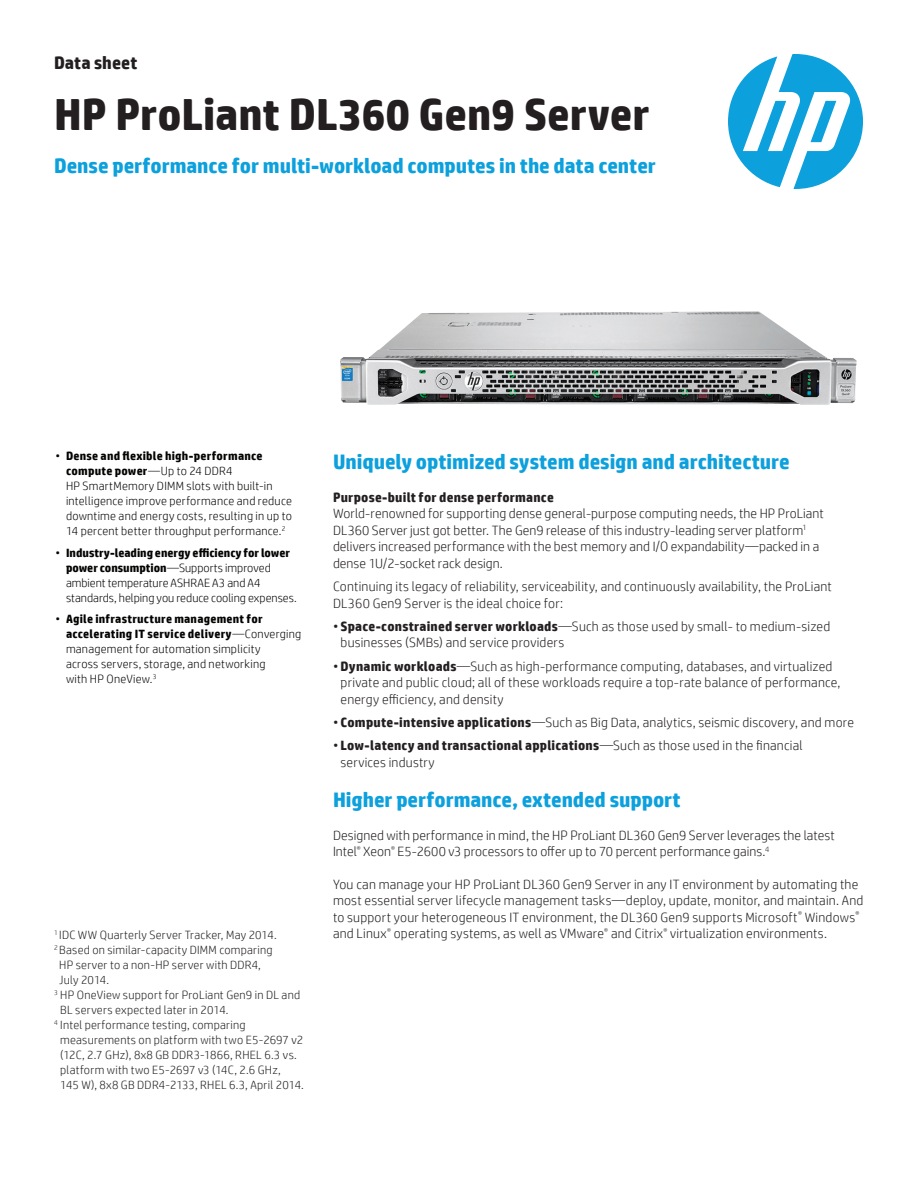
<style>
.page{position:relative;width:918px;height:1188px;background:#fff}
.page>*{position:absolute;margin:0;border:0;box-sizing:border-box;transform-origin:0 0}
.Cover_headline_30_32{font:700 45px "HP Simplified";color:#231f20}
.Subhead_14_16_bold_b{font:700 21px "HP Simplified";letter-spacing:-.005em;color:#0ca0dd}
.Cover_subhead_14_16{font:700 21px "HP Simplified";letter-spacing:-.005em;color:#0ca0dd}
.Document_type_for_30{font:700 18px "HP Simplified";color:#231f20}
.Body{font:300 13.5px/16.5px "HP Simplified";letter-spacing:.015em;color:#231f20}
.Body_before_bullet{font:300 13.5px/16.5px "HP Simplified";letter-spacing:.005em;color:#231f20}
.Body_header_bold{font:700 13.5px "HP Simplified";letter-spacing:.015em;color:#231f20}
.Footnotes{font:300 12px/15px "HP Simplified";letter-spacing:.02em;color:#231f20}
.t1{font:300 12px/15px "HP Simplified";letter-spacing:.02em;color:#040503}
.t2{font:300 12px/15px "HP Simplified";color:#040503}
.s1{font-weight:700}
</style>
<div class="page">
<svg style="left:728px;top:54px;width:135px;height:135px"></svg>
<img style="left:340px;top:311px;width:517px;height:94px">
<p class="Document_type_for_30" style="left:54px;top:52px;width:85px">Data sheet</p>
<p class="Cover_headline_30_32" style="left:54px;top:88px;width:597px">HP ProLiant DL360 Gen9 Server</p>
<p class="Cover_subhead_14_16" style="left:54px;top:153px;width:603px">Dense performance for multi-workload computes in the data center</p>
<p class="t1" style="left:66px;top:448px;width:228px;text-indent:-10px">• <span class="s1">Dense and flexible high-performance compute power</span>—Up to 24 DDR4<br>HP SmartMemory DIMM slots with built-in intelligence improve performance and reduce downtime and energy costs, resulting in up to 14 percent better throughput performance.<sup>2</sup></p>
<p class="t2" style="left:66px;top:545px;width:232px;text-indent:-10px">• <span class="s1">Industry-leading energy efficiency for lower power consumption</span>—Supports improved ambient temperature ASHRAE A3 and A4 standards, helping you reduce cooling expenses.</p>
<p class="t1" style="left:66px;top:611px;width:237px;text-indent:-10px">• <span class="s1">Agile infrastructure management for accelerating IT service delivery</span>—Converging management for automation simplicity<br>across servers, storage, and networking<br>with HP OneView.<sup>3</sup></p>
<p class="Footnotes" style="left:54px;top:927px;width:224px"><sup>1</sup> IDC WW Quarterly Server Tracker, May 2014.</p>
<p class="Footnotes" style="left:59px;top:942px;width:215px;text-indent:-5px"><sup>2</sup> Based on similar-capacity DIMM comparing<br>HP server to a non-HP server with DDR4,<br>July 2014.</p>
<p class="Footnotes" style="left:60px;top:987px;width:241px;text-indent:-6px"><sup>3</sup> HP OneView support for ProLiant Gen9 in DL and<br>BL servers expected later in 2014.</p>
<p class="Footnotes" style="left:60px;top:1017px;width:245px;text-indent:-6px"><sup>4</sup> Intel performance testing, comparing measurements on platform with two E5-2697 v2 (12C, 2.7 GHz), 8x8 GB DDR3-1866, RHEL 6.3 vs. platform with two E5-2697 v3 (14C, 2.6 GHz,<br>145 W), 8x8 GB DDR4-2133, RHEL 6.3, April 2014.</p>
<p class="Subhead_14_16_bold_b" style="left:333px;top:450px;width:458px">Uniquely optimized system design and architecture</p>
<p class="Body_header_bold" style="left:333px;top:489px;width:222px">Purpose-built for dense performance</p>
<p class="Body_before_bullet" style="left:333px;top:505px;width:492px">World-renowned for supporting dense general-purpose computing needs, the HP ProLiant DL360 Server just got better. The Gen9 release of this industry-leading server platform<sup>1 </sup>delivers increased performance with the best memory and I/O expandability—packed in a dense 1U/2-socket rack design.</p>
<p class="Body_before_bullet" style="left:333px;top:578px;width:500px">Continuing its legacy of reliability, serviceability, and continuously availability, the ProLiant<br>DL360 Gen9 Server is the ideal choice for:</p>
<p class="Body" style="left:341px;top:618px;width:491px;text-indent:-8px">• <span class="s1">Space-constrained server workloads</span>—Such as those used by small- to medium-sized businesses (SMBs) and service providers</p>
<p class="Body" style="left:341px;top:658px;width:501px;text-indent:-8px">• <span class="s1">Dynamic workloads</span>—Such as high-performance computing, databases, and virtualized private and public cloud; all of these workloads require a top-rate balance of performance, energy efficiency, and density</p>
<p class="Body" style="left:333px;top:714px;width:523px">• <span class="s1">Compute-intensive applications</span>—Such as Big Data, analytics, seismic discovery, and more</p>
<p class="Body" style="left:341px;top:737px;width:464px;text-indent:-8px">• <span class="s1">Low-latency and transactional applications</span>—Such as those used in the financial services industry</p>
<p class="Subhead_14_16_bold_b" style="left:333px;top:787px;width:349px">Higher performance, extended support</p>
<p class="Body" style="left:333px;top:826px;width:503px">Designed with performance in mind, the HP ProLiant DL360 Gen9 Server leverages the latest<br>Intel<sup>®</sup> Xeon<sup>®</sup> E5-2600 v3 processors to offer up to 70 percent performance gains.<sup>4</sup></p>
<p class="Body" style="left:333px;top:876px;width:532px">You can manage your HP ProLiant DL360 Gen9 Server in any IT environment by automating the most essential server lifecycle management tasks—deploy, update, monitor, and maintain. And to support your heterogeneous IT environment, the DL360 Gen9 supports Microsoft<sup>®</sup> Windows<sup>® </sup>and Linux<sup>®</sup> operating systems, as well as VMware<sup>®</sup> and Citrix<sup>®</sup> virtualization environments.</p>
</div>
